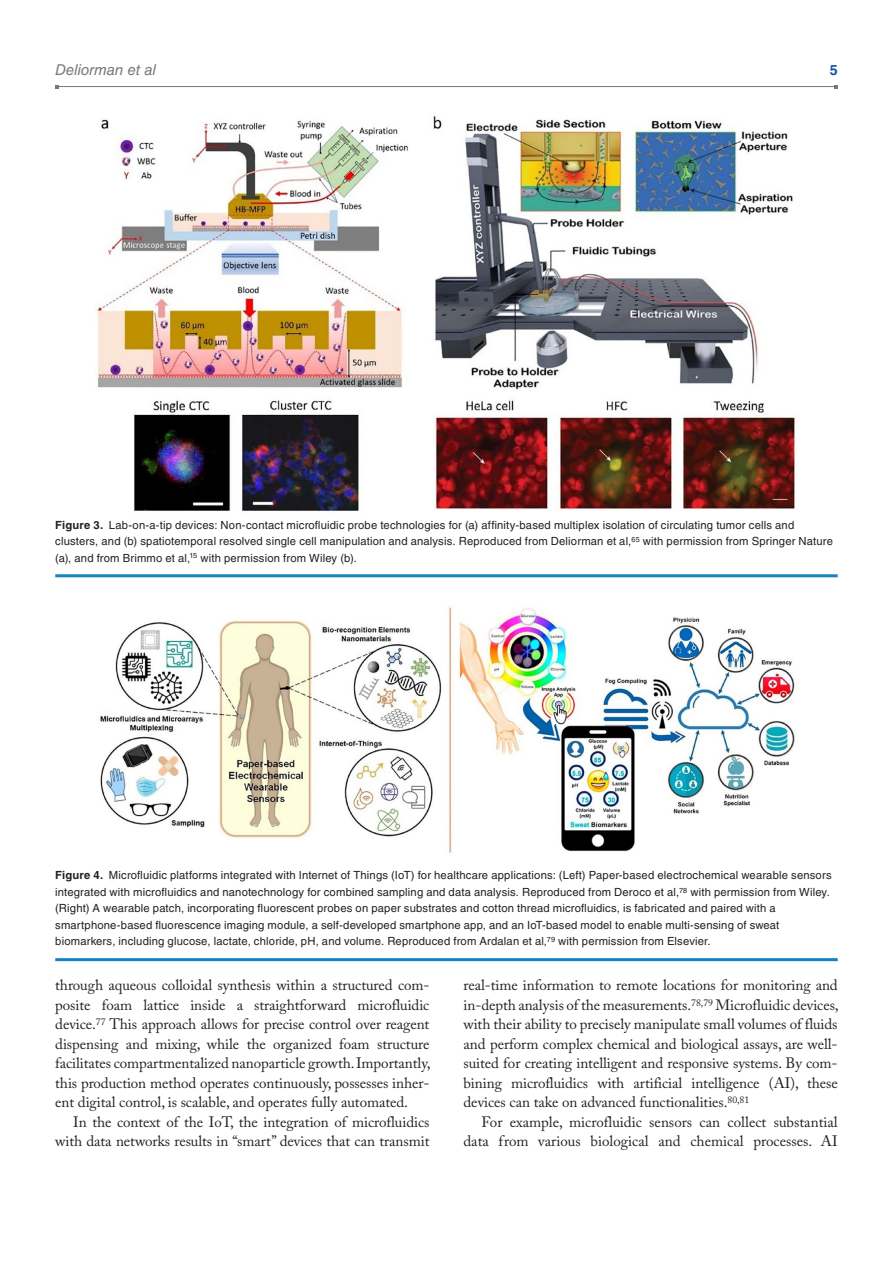
<style>
.page{position:relative;width:893px;height:1263px;background:#fff}
.page>*{position:absolute;margin:0;border:0;box-sizing:border-box;transform-origin:0 0}
.t1{font:15px/19.5px "Adobe Caslon Pro";letter-spacing:-.005em;color:#231f20;text-align:justify}
.t2{font:italic 15px "Helvetica LT Std";color:#76787b}
.t3{font:700 14.25px "Helvetica LT Std";color:#1055a4}
.t4{font:11.25px/16.5px "Helvetica LT Std";letter-spacing:.015em;color:#231f20}
.s1{font-weight:700}
</style>
<div class="page">
<hr style="left:57px;top:86px;width:779px;height:1px;background:#76787b">
<hr style="left:55px;top:574px;width:783px;height:3px;background:#1582c5">
<img style="left:95px;top:116px;width:700px;height:395px">
<hr style="left:55px;top:958px;width:783px;height:3px;background:#1582c5">
<img style="left:100px;top:607px;width:695px;height:246px">
<p class="t2" style="left:55px;top:61px;width:102px">Deliorman et al</p>
<p class="t3" style="left:830px;top:61px;width:9px">5</p>
<p class="t4" style="left:55px;top:516px;width:779px"><span class="s1">Figure 3.</span> Lab-on-a-tip devices: Non-contact microfluidic probe technologies for (a) affinity-based multiplex isolation of circulating tumor cells and clusters, and (b) spatiotemporal resolved single cell manipulation and analysis. Reproduced from Deliorman et al,<sup>65</sup> with permission from Springer Nature (a), and from Brimmo et al,<sup>15</sup> with permission from Wiley (b).</p>
<p class="t4" style="left:55px;top:867px;width:778px"><span class="s1">Figure 4.</span> Microfluidic platforms integrated with Internet of Things (IoT) for healthcare applications: (Left) Paper-based electrochemical wearable sensors integrated with microfluidics and nanotechnology for combined sampling and data analysis. Reproduced from Deroco et al,<sup>78</sup> with permission from Wiley. (Right) A wearable patch, incorporating fluorescent probes on paper substrates and cotton thread microfluidics, is fabricated and paired with a smartphone-based fluorescence imaging module, a self-developed smartphone app, and an IoT-based model to enable multi-sensing of sweat biomarkers, including glucose, lactate, chloride, pH, and volume. Reproduced from Ardalan et al,<sup>79</sup> with permission from Elsevier.</p>
<p class="t1" style="left:55px;top:975px;width:377px">through aqueous colloidal synthesis within a structured com&shy;posite foam lattice inside a straightforward microfluidic device.<sup>77</sup> This approach allows for precise control over reagent dispensing and mixing, while the organized foam structure facilitates compartmentalized nanoparticle growth. Importantly, this production method operates continuously, possesses inher&shy;ent digital control, is scalable, and operates fully automated.</p>
<p class="t1" style="left:55px;top:1112px;width:376px;text-align:right">In the context of the IoT, the integration of microfluidics with data networks results in “smart” devices that can transmit</p>
<p class="t1" style="left:463px;top:975px;width:377px">real-time information to remote locations for monitoring and in-depth analysis of the measurements.<sup>78,79</sup> Microfluidic devices, with their ability to precisely manipulate small volumes of fluids and perform complex chemical and biological assays, are well&shy;suited for creating intelligent and responsive systems. By com&shy;bining microfluidics with artificial intelligence (AI), these devices can take on advanced functionalities.<sup>80,81</sup></p>
<p class="t1" style="left:463px;top:1112px;width:376px;text-align:right">For example, microfluidic sensors can collect substantial data from various biological and chemical processes. AI</p>
</div>
